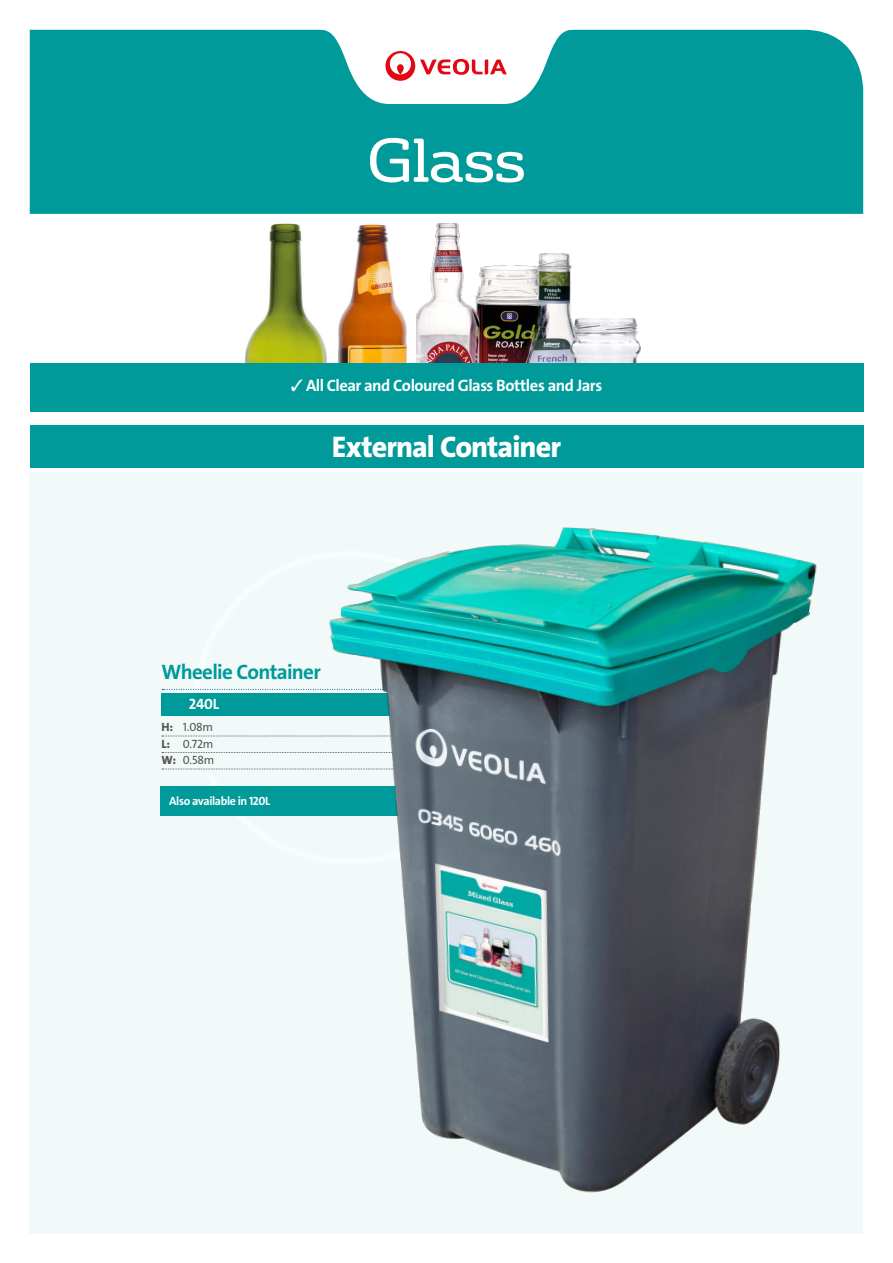
<style>
.page{position:relative;width:893px;height:1263px;background:#fff}
.page>*{position:absolute;margin:0;border:0;box-sizing:border-box;transform-origin:0 0}
.t1{font:60px "FS Rufus";letter-spacing:-.03em;color:#fff}
.t2{font:30px "The Sans Veolia W8 Ex Bld";letter-spacing:-.03em;color:#fff}
.t3{font:21px "The Sans Veolia W7 Bld";letter-spacing:-.035em;color:#009a9b}
.t4{font:16.5px "The Sans Veolia W7 Bld";letter-spacing:-.03em;color:#fff}
.t5{font:15px "The Sans Veolia W7 Bld";color:#fff}
.t6{font:12px/16.5px "The Sans Veolia W5 Pla";letter-spacing:-.02em;color:#575756;text-align:justify}
.t7{font:12px "The Sans Veolia W7 Bld";letter-spacing:-.03em;color:#fff}
.s1{font-family:"The Sans Veolia W8 Ex Bld"}
</style>
<div class="page">
<img style="left:338px;top:224px;width:70px;height:139px">
<img style="left:245px;top:223px;width:83px;height:140px">
<div style="left:30px;top:472px;width:833px;height:761px;background:#f2f9f9"></div>
<div style="left:30px;top:425px;width:833px;height:43px;background:#009a9b"></div>
<div style="left:161px;top:787px;width:450px;height:29px;background:#009a9b"></div>
<div style="left:30px;top:30px;width:833px;height:184px;background:#009a9b"></div>
<svg style="left:319px;top:29px;width:255px;height:75px"></svg>
<img style="left:416px;top:182px;width:228px;height:181px">
<img style="left:570px;top:318px;width:72px;height:45px">
<div style="left:30px;top:363px;width:833px;height:48px;background:#009a9b"></div>
<hr style="left:30px;top:363px;width:505px;height:1px;background:#e6eaf0">
<div style="left:162px;top:693px;width:260px;height:23px;background:#009a9b"></div>
<svg style="left:162px;top:736px;width:128px;height:1px"></svg>
<svg style="left:162px;top:752px;width:128px;height:1px"></svg>
<svg style="left:162px;top:769px;width:128px;height:1px"></svg>
<svg style="left:162px;top:689px;width:128px;height:1px"></svg>
<img style="left:290px;top:527px;width:527px;height:666px">
<h1 class="t1" style="left:367px;top:111px;width:161px">Glass</h1>
<p class="t4" style="left:291px;top:375px;width:313px">✓ All Clear and Coloured Glass Bottles and Jars</p>
<h2 class="t2" style="left:332px;top:427px;width:231px">External Container</h2>
<p class="t3" style="left:162px;top:658px;width:161px">Wheelie Container</p>
<p class="t5" style="left:189px;top:694px;width:32px">240L</p>
<p class="t6" style="left:162px;top:719px;width:54px"><span class="s1">H:</span> 1.08m <span class="s1">L:</span> 0.72m <span class="s1">W:</span> 0.58m</p>
<p class="t7" style="left:169px;top:793px;width:103px">Also available in 120L</p>
</div>
